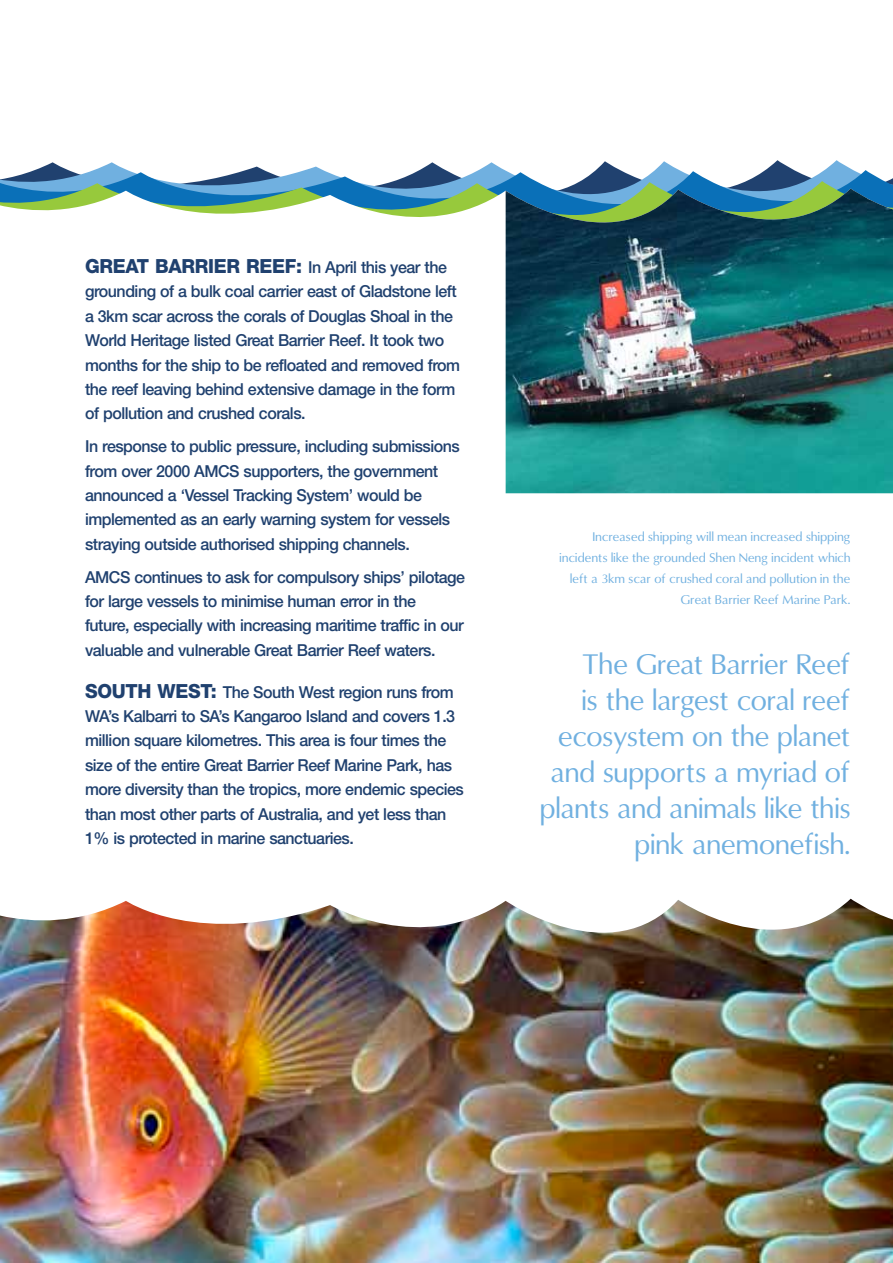
<style>
.page{position:relative;width:893px;height:1263px;background:#fff}
.page>*{position:absolute;margin:0;border:0;box-sizing:border-box;transform-origin:0 0}
.t1{font:27px/36px "Omni";color:#70b0e0;text-align:right}
.t2{font:500 16.5px/24.3px "Helvetica Neue";letter-spacing:-.03em;color:#20416f}
.t3{font:12px/21px "Omni";letter-spacing:.025em;color:#70b0e0;text-align:right}
.s1{font-weight:800;font-size:19.5px}
</style>
<div class="page">
<svg style="left:20px;top:164px;width:854px;height:11px"></svg>
<svg style="left:0;top:175px;width:893px;height:8px"></svg>
<svg style="left:0;top:183px;width:893px;height:126px"></svg>
<img style="left:506px;top:189px;width:387px;height:304px">
<img style="left:0;top:899px;width:893px;height:364px">
<p class="t2" style="left:85px;top:255px;width:377px"><span class="s1">GREAT BARRIER REEF:</span> In April this year the grounding of a bulk coal carrier east of Gladstone left a 3km scar across the corals of Douglas Shoal in the World Heritage listed Great Barrier Reef. It took two months for the ship to be refloated and removed from the reef leaving behind extensive damage in the form of pollution and crushed corals.</p>
<p class="t2" style="left:85px;top:434px;width:376px">In response to public pressure, including submissions from over 2000 AMCS supporters, the government announced a ‘Vessel Tracking System’ would be implemented as an early warning system for vessels straying outside authorised shipping channels.</p>
<p class="t2" style="left:85px;top:564px;width:382px">AMCS continues to ask for compulsory ships’ pilotage for large vessels to minimise human error in the<br>future, especially with increasing maritime traffic in our valuable and vulnerable Great Barrier Reef waters.</p>
<p class="t2" style="left:85px;top:679px;width:380px"><span class="s1">SOUTH WEST:</span> The South West region runs from WA’s Kalbarri to SA’s Kangaroo Island and covers 1.3 million square kilometres. This area is four times the size of the entire Great Barrier Reef Marine Park, has more diversity than the tropics, more endemic species than most other parts of Australia, and yet less than 1% is protected in marine sanctuaries.</p>
<p class="t3" style="left:560px;top:526px;width:292px">Increased shipping will mean increased shipping incidents like the grounded Shen Neng incident which left a 3km scar of crushed coral and pollution in the Great Barrier Reef Marine Park.</p>
<h1 class="t1" style="left:540px;top:647px;width:312px">The Great Barrier Reef<br>is the largest coral reef ecosystem on the planet and supports a myriad of plants and animals like this pink anemonefish.</h1>
</div>
